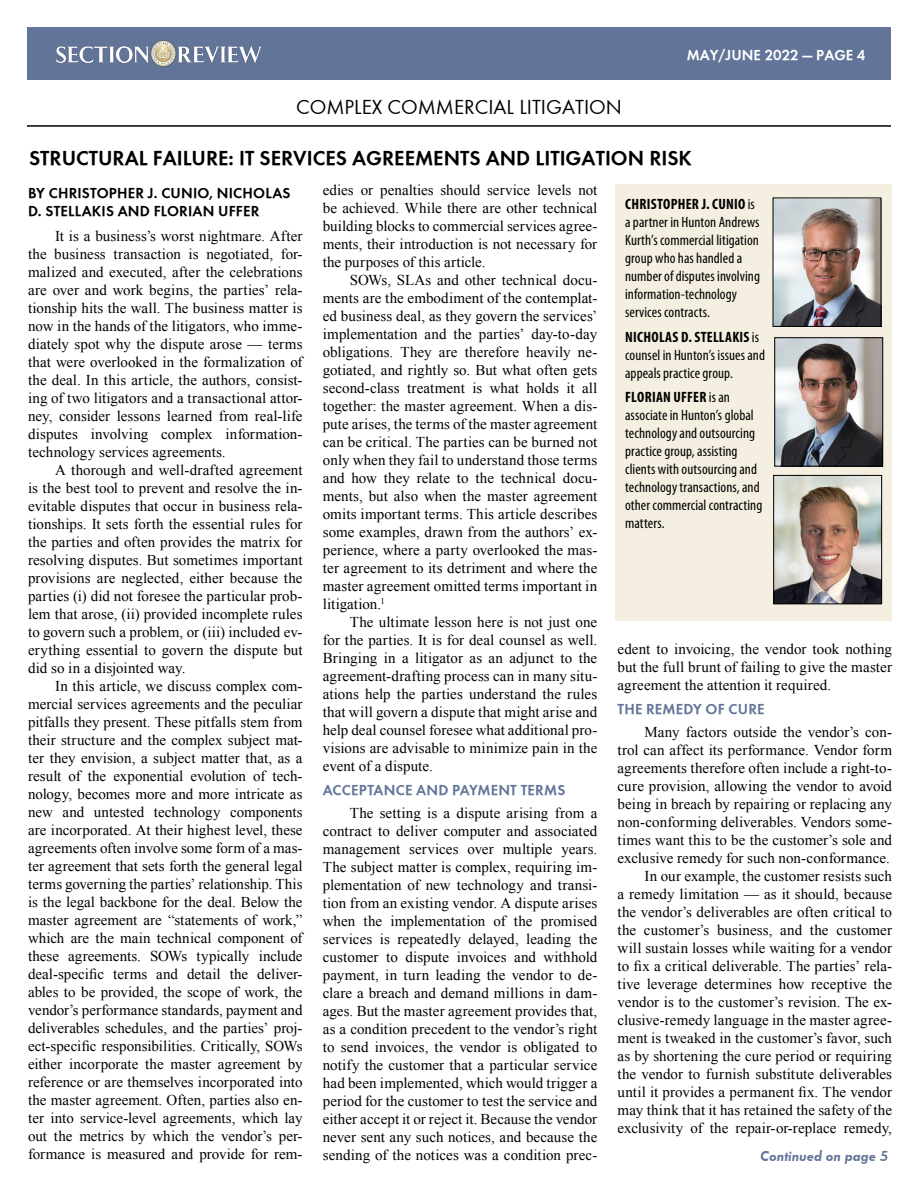
<style>
.page{position:relative;width:918px;height:1188px;background:#fff}
.page>*{position:absolute;margin:0;border:0;box-sizing:border-box;transform-origin:0 0}
.t1{font:700 21px "Function";color:#000}
.t2{font:21px "Function";color:#000}
.t3{font:15px/18px "Times New Roman";letter-spacing:.005em;color:#000;text-align:justify}
.t4{font:condensed 15px/18px "Myriad Pro";letter-spacing:.005em;color:#000}
.t5{font:700 15px/18px "Function";letter-spacing:.015em;color:#000}
.t6{font:700 15px "Function";letter-spacing:.01em;color:#627498}
.t7{font:700 15px "Function";color:#fff}
.t8{font:italic 700 15px "Function";color:#627498}
.s1{font-weight:700}
</style>
<div class="page">
<div style="left:27px;top:27px;width:864px;height:53px;background:#627498"></div>
<img style="left:56px;top:40px;width:206px;height:27px">
<hr style="left:27px;top:125px;width:864px;height:2px;background:#000">
<div style="left:616px;top:185px;width:276px;height:436px;background:#f4efe0"></div>
<img style="left:775px;top:200px;width:104px;height:125px">
<div style="left:773px;top:198px;width:108px;height:129px;border:1px solid #000"></div>
<img style="left:776px;top:339px;width:105px;height:126px">
<div style="left:774px;top:337px;width:109px;height:130px;border:1px solid #000"></div>
<img style="left:775px;top:477px;width:105px;height:125px">
<div style="left:773px;top:475px;width:109px;height:129px;border:1px solid #000"></div>
<h1 class="t2" style="left:296px;top:94px;width:327px">COMPLEX COMMERCIAL LITIGATION</h1>
<p class="t7" style="left:687px;top:47px;width:180px">MAY/JUNE 2022 — PAGE 4</p>
<h1 class="t1" style="left:29px;top:146px;width:664px">STRUCTURAL FAILURE: IT SERVICES AGREEMENTS AND LITIGATION RISK</h1>
<p class="t5" style="left:28px;top:184px;width:264px">BY CHRISTOPHER J. CUNIO, NICHOLAS<br>D. STELLAKIS AND FLORIAN UFFER</p>
<p class="t3" style="left:28px;top:227px;width:276px;text-indent:27px">It is a business’s worst nightmare. After the business transaction is negotiated, for&shy;malized and executed, after the celebrations are over and work begins, the parties’ rela&shy;tionship hits the wall. The business matter is now in the hands of the litigators, who imme&shy;diately spot why the dispute arose — terms that were overlooked in the formalization of the deal. In this article, the authors, consist&shy;ing of two litigators and a transactional attor&shy;ney, consider lessons learned from real-life disputes involving complex information&shy;technology services agreements.</p>
<p class="t3" style="left:28px;top:461px;width:276px;text-indent:27px">A thorough and well-drafted agreement is the best tool to prevent and resolve the in&shy;evitable disputes that occur in business rela&shy;tionships. It sets forth the essential rules for the parties and often provides the matrix for resolving disputes. But sometimes important provisions are neglected, either because the parties (i) did not foresee the particular prob&shy;lem that arose, (ii) provided incomplete rules to govern such a problem, or (iii) included ev&shy;erything essential to govern the dispute but did so in a disjointed way.</p>
<p class="t3" style="left:28px;top:677px;width:276px;text-indent:27px">In this article, we discuss complex com&shy;mercial services agreements and the peculiar pitfalls they present. These pitfalls stem from their structure and the complex subject mat&shy;ter they envision, a subject matter that, as a result of the exponential evolution of tech&shy;nology, becomes more and more intricate as new and untested technology components are incorporated. At their highest level, these agreements often involve some form of a mas&shy;ter agreement that sets forth the general legal terms governing the parties’ relationship. This is the legal backbone for the deal. Below the master agreement are “statements of work,” which are the main technical component of these agreements. SOWs typically include deal-specific terms and detail the deliver&shy;ables to be provided, the scope of work, the vendor’s performance standards, payment and deliverables schedules, and the parties’ proj&shy;ect-specific responsibilities. Critically, SOWs either incorporate the master agreement by reference or are themselves incorporated into the master agreement. Often, parties also en&shy;ter into service-level agreements, which lay out the metrics by which the vendor’s per&shy;formance is measured and provide for rem-</p>
<p class="t3" style="left:323px;top:180px;width:276px">edies or penalties should service levels not be achieved. While there are other technical building blocks to commercial services agree&shy;ments, their introduction is not necessary for the purposes of this article.</p>
<p class="t3" style="left:323px;top:270px;width:276px;text-indent:27px">SOWs, SLAs and other technical docu&shy;ments are the embodiment of the contemplat&shy;ed business deal, as they govern the services’ implementation and the parties’ day-to-day obligations. They are therefore heavily ne&shy;gotiated, and rightly so. But what often gets second-class treatment is what holds it all together: the master agreement. When a dis&shy;pute arises, the terms of the master agreement can be critical. The parties can be burned not only when they fail to understand those terms and how they relate to the technical docu&shy;ments, but also when the master agreement omits important terms. This article describes some examples, drawn from the authors’ ex&shy;perience, where a party overlooked the mas&shy;ter agreement to its detriment and where the master agreement omitted terms important in litigation.<sup>1</sup></p>
<p class="t3" style="left:323px;top:612px;width:276px;text-indent:27px">The ultimate lesson here is not just one for the parties. It is for deal counsel as well.<br>Bringing in a litigator as an adjunct to the agreement-drafting process can in many situ&shy;ations help the parties understand the rules that will govern a dispute that might arise and help deal counsel foresee what additional pro&shy;visions are advisable to minimize pain in the event of a dispute.</p>
<p class="t6" style="left:323px;top:782px;width:244px">ACCEPTANCE AND PAYMENT TERMS</p>
<p class="t3" style="left:323px;top:804px;width:276px;text-indent:27px">The setting is a dispute arising from a contract to deliver computer and associated management services over multiple years.<br>The subject matter is complex, requiring im&shy;plementation of new technology and transi&shy;tion from an existing vendor. A dispute arises when the implementation of the promised services is repeatedly delayed, leading the customer to dispute invoices and withhold payment, in turn leading the vendor to de&shy;clare a breach and demand millions in dam&shy;ages. But the master agreement provides that, as a condition precedent to the vendor’s right to send invoices, the vendor is obligated to notify the customer that a particular service had been implemented, which would trigger a period for the customer to test the service and either accept it or reject it. Because the vendor never sent any such notices, and because the sending of the notices was a condition prec-</p>
<p class="t4" style="left:625px;top:195px;width:136px"><span class="s1">CHRISTOPHER J. CUNIO</span> is a partner in Hunton Andrews<br>Kurth’s commercial litigation group who has handled a number of disputes involving information-technology services contracts.</p>
<p class="t4" style="left:625px;top:327px;width:141px"><span class="s1">NICHOLAS D. STELLAKIS</span> is counsel in Hunton’s issues and appeals practice group.</p>
<p class="t4" style="left:625px;top:388px;width:139px"><span class="s1">FLORIAN UFFER</span> is an associate in Hunton’s global technology and outsourcing practice group, assisting clients with outsourcing and technology transactions, and other commercial contracting matters.</p>
<p class="t3" style="left:618px;top:639px;width:276px">edent to invoicing, the vendor took nothing but the full brunt of failing to give the master agreement the attention it required.</p>
<p class="t6" style="left:618px;top:700px;width:149px">THE REMEDY OF CURE</p>
<p class="t3" style="left:618px;top:722px;width:276px;text-align:right">Many factors outside the vendor’s con-<br>trol can affect its performance. Vendor form agreements therefore often include a right-to&shy;cure provision, allowing the vendor to avoid being in breach by repairing or replacing any non-conforming deliverables. Vendors some&shy;times want this to be the customer’s sole and exclusive remedy for such non-conformance.<br>In our example, the customer resists such<br>a remedy limitation — as it should, because the vendor’s deliverables are often critical to the customer’s business, and the customer will sustain losses while waiting for a vendor to fix a critical deliverable. The parties’ rela&shy;tive leverage determines how receptive the vendor is to the customer’s revision. The ex&shy;clusive-remedy language in the master agree&shy;ment is tweaked in the customer’s favor, such as by shortening the cure period or requiring the vendor to furnish substitute deliverables until it provides a permanent fix. The vendor may think that it has retained the safety of the exclusivity of the repair-or-replace remedy,</p>
<p class="t8" style="left:760px;top:1147px;width:130px">Continued on page 5</p>
</div>
